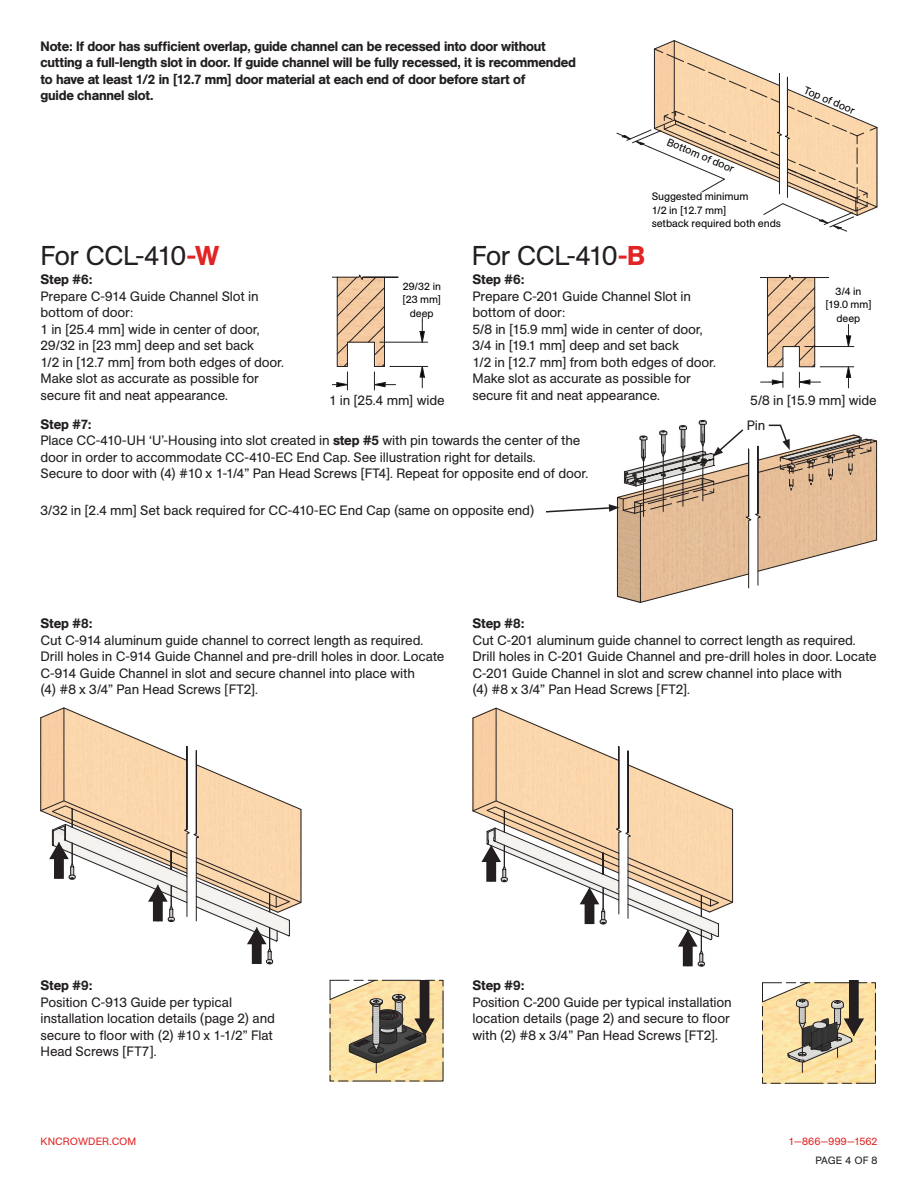
<style>
.page{position:relative;width:918px;height:1188px;background:#fff}
.page>*{position:absolute;margin:0;border:0;box-sizing:border-box;transform-origin:0 0}
.t1{font:27px "AG Book Std";letter-spacing:-.025em;color:#231f20}
.t2{font:13.5px/16.5px "AG Book Std";letter-spacing:-.015em;color:#231f20}
.t3{font:500 13.5px/16.5px "AG Book Std";letter-spacing:-.015em;color:#231f20}
.t4{font:10.65px/13.4px "AG Book Std";letter-spacing:-.01em;color:#040504}
.t5{font:10.5px/13.5px "AG Book Std";letter-spacing:-.005em;color:#040504;text-align:center}
.t6{font:10.5px "AG Book Std";letter-spacing:.015em;color:#e12525}
.t7{font:10.5px "AG Book Std";letter-spacing:-.005em;color:#231f20}
.s1{font-weight:500;color:#e12525}
.s2{font-weight:500}
</style>
<div class="page">
<svg style="left:616px;top:40px;width:261px;height:192px"></svg>
<svg style="left:332px;top:274px;width:66px;height:116px"></svg>
<svg style="left:419px;top:367px;width:6px;height:21px"></svg>
<hr style="left:390px;top:366px;width:38px;height:1px;background:#231f20">
<hr style="left:380px;top:342px;width:48px;height:1px;background:#231f20">
<svg style="left:420px;top:317px;width:5px;height:26px"></svg>
<svg style="left:761px;top:274px;width:68px;height:113px"></svg>
<svg style="left:846px;top:366px;width:5px;height:22px"></svg>
<hr style="left:820px;top:367px;width:34px;height:1px;background:#231f20">
<hr style="left:805px;top:346px;width:49px;height:1px;background:#231f20">
<svg style="left:846px;top:324px;width:5px;height:22px"></svg>
<svg style="left:472px;top:708px;width:261px;height:259px"></svg>
<svg style="left:40px;top:707px;width:262px;height:257px"></svg>
<div style="left:849px;top:980px;width:10px;height:41px;background:#231f20"></div>
<svg style="left:762px;top:982px;width:114px;height:102px;background:#d2be92"></svg>
<svg style="left:329px;top:980px;width:115px;height:102px;background:#c2b088"></svg>
<svg style="left:546px;top:420px;width:332px;height:183px"></svg>
<p class="t3" style="left:41px;top:39px;width:537px">Note: If door has sufficient overlap, guide channel can be recessed into door without cutting a full-length slot in door. If guide channel will be fully recessed, it is recommended to have at least 1/2 in [12.7 mm] door material at each end of door before start of<br>guide channel slot.</p>
<p class="t4" style="left:670px;top:136px;width:73px;rotate:23deg">Bottom of door</p>
<p class="t4" style="left:652px;top:191px;width:131px">Suggested minimum<br>1/2 in [12.7 mm]<br>setback required both ends</p>
<h1 class="t1" style="left:41px;top:246px;width:180px">For CCL-410<span class="s1">-W</span></h1>
<h1 class="t1" style="left:472px;top:246px;width:175px">For CCL-410<span class="s1">-B</span></h1>
<p class="t4" style="left:807px;top:84px;width:56px;rotate:23deg">Top of door</p>
<p class="t3" style="left:473px;top:272px;width:53px">Step #6:</p>
<p class="t2" style="left:473px;top:289px;width:245px">Prepare C-201 Guide Channel Slot in bottom of door:<br>5/8 in [15.9 mm] wide in center of door,<br>3/4 in [19.1 mm] deep and set back<br>1/2 in [12.7 mm] from both edges of door.<br>Make slot as accurate as possible for secure fit and neat appearance.</p>
<p class="t2" style="left:40px;top:417px;width:549px"><span class="s2">Step #7:<br></span>Place CC-410-UH ‘U’-Housing into slot created in <span class="s2">step #5</span> with pin towards the center of the door in order to accommodate CC-410-EC End Cap. See illustration right for details.<br>Secure to door with (4) #10 x 1-1/4” Pan Head Screws [FT4]. Repeat for opposite end of door.</p>
<p class="t3" style="left:41px;top:272px;width:53px">Step #6:</p>
<p class="t2" style="left:41px;top:289px;width:245px">Prepare C-914 Guide Channel Slot in bottom of door:<br>1 in [25.4 mm] wide in center of door,<br>29/32 in [23 mm] deep and set back<br>1/2 in [12.7 mm] from both edges of door.<br>Make slot as accurate as possible for secure fit and neat appearance.</p>
<p class="t5" style="left:402px;top:280px;width:40px">29/32 in [23 mm] deep</p>
<p class="t5" style="left:825px;top:285px;width:48px">3/4 in [19.0 mm] deep</p>
<p class="t2" style="left:329px;top:393px;width:117px">1 in [25.4 mm] wide</p>
<p class="t2" style="left:750px;top:393px;width:128px">5/8 in [15.9 mm] wide</p>
<p class="t2" style="left:747px;top:418px;width:20px">Pin</p>
<p class="t2" style="left:41px;top:503px;width:495px">3/32 in [2.4 mm] Set back required for CC-410-EC End Cap (same on opposite end)</p>
<p class="t3" style="left:41px;top:616px;width:53px">Step #8:</p>
<p class="t2" style="left:41px;top:633px;width:406px">Cut C-914 aluminum guide channel to correct length as required.<br>Drill holes in C-914 Guide Channel and pre-drill holes in door. Locate C-914 Guide Channel in slot and secure channel into place with<br>(4) #8 x 3/4” Pan Head Screws [FT2].</p>
<p class="t3" style="left:473px;top:616px;width:53px">Step #8:</p>
<p class="t2" style="left:473px;top:633px;width:406px">Cut C-201 aluminum guide channel to correct length as required.<br>Drill holes in C-201 Guide Channel and pre-drill holes in door. Locate C-201 Guide Channel in slot and screw channel into place with<br>(4) #8 x 3/4” Pan Head Screws [FT2].</p>
<p class="t3" style="left:41px;top:978px;width:53px">Step #9:</p>
<p class="t2" style="left:41px;top:995px;width:236px">Position C-913 Guide per typical installation location details (page 2) and secure to floor with (2) #10 x 1-1/2” Flat Head Screws [FT7].</p>
<p class="t3" style="left:473px;top:978px;width:53px">Step #9:</p>
<p class="t2" style="left:473px;top:995px;width:261px">Position C-200 Guide per typical installation location details (page 2) and secure to floor with (2) #8 x 3/4” Pan Head Screws [FT2].</p>
<p class="t6" style="left:41px;top:1138px;width:97px">KNCROWDER.COM</p>
<p class="t6" style="left:789px;top:1138px;width:90px">1—866—999—1562</p>
<p class="t7" style="left:816px;top:1157px;width:63px">PAGE 4 OF 8</p>
</div>
